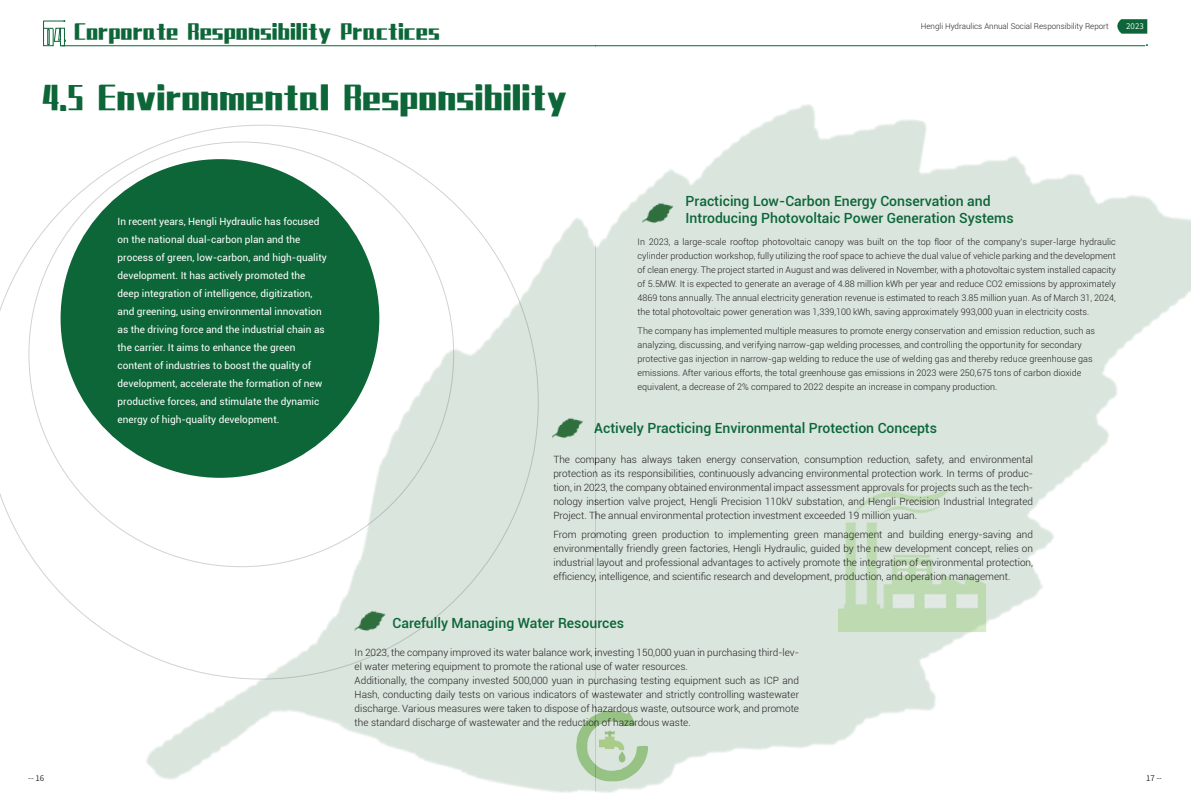
<style>
.page{position:relative;width:1191px;height:808px;background:#fff}
.page>*{position:absolute;margin:0;border:0;box-sizing:border-box;transform-origin:0 0}
.t1{font:28px "Zhenyan GB";color:#0c6638}
.t2{font:18px "Zhenyan GB";color:#0c6638}
.t3{font:500 14px/16.8px "Roboto";color:#0c6638}
.t4{font:300 10px/14px "Roboto";color:#231f20;text-align:justify}
.t5{font:10px/18px "Roboto";color:#fff}
.t6{font:300 9px/14px "Roboto";color:#231f20;text-align:justify}
.t7{font:300 8px "Roboto";color:#231f20}
.t8{font:8px "Source Han Sans SC";color:#231f20}
.s1{font-size:19.3px;color:#fff}
</style>
<div class="page">
<img style="left:16px;top:19px;width:1175px;height:774px">
<img style="left:548px;top:414px;width:37px;height:29px">
<img style="left:351px;top:607px;width:37px;height:29px">
<hr style="left:62px;top:45px;width:533px;height:1px;background:#0c6638">
<svg style="left:43px;top:20px;width:23px;height:26px"></svg>
<img style="left:571px;top:710px;width:82px;height:73px">
<img style="left:638px;top:199px;width:38px;height:29px">
<hr style="left:595px;top:45px;width:550px;height:1px;background:#0c6638">
<img style="left:831px;top:488px;width:161px;height:144px">
<svg style="left:36px;top:775px;width:8px;height:6px"></svg>
<svg style="left:1112px;top:19px;width:35px;height:15px"></svg>
<svg style="left:1146px;top:775px;width:8px;height:6px"></svg>
<p class="t2" style="left:43px;top:21px;width:399px"><span class="s1">04</span> Corporate Responsibility Practices</p>
<p class="t1" style="left:42px;top:81px;width:526px">4.5 Environmental Responsibility</p>
<p class="t7" style="left:921px;top:21px;width:189px">Hengli Hydraulics Annual Social Responsibility Report</p>
<p class="t8" style="left:28px;top:773px;width:7px">--</p>
<p class="t5" style="left:118px;top:212px;width:211px">In recent years, Hengli Hydraulic has focused on the national dual-carbon plan and the process of green, low-carbon, and high-quality development. It has actively promoted the deep integration of intelligence, digitization, and greening, using environmental innovation as the driving force and the industrial chain as the carrier. It aims to enhance the green content of industries to boost the quality of development, accelerate the formation of new productive forces, and stimulate the dynamic energy of high-quality development.</p>
<p class="t3" style="left:685px;top:192px;width:330px">Practicing Low-Carbon Energy Conservation and<br>Introducing Photovoltaic Power Generation Systems</p>
<p class="t6" style="left:637px;top:235px;width:479px">In 2023, a large-scale rooftop photovoltaic canopy was built on the top floor of the company's super-large hydraulic cylinder production workshop, fully utilizing the roof space to achieve the dual value of vehicle parking and the development of clean energy. The project started in August and was delivered in November, with a photovoltaic system installed capacity of 5.5MW. It is expected to generate an average of 4.88 million kWh per year and reduce CO2 emissions by approximately 4869 tons annually. The annual electricity generation revenue is estimated to reach 3.85 million yuan. As of March 31, 2024, the total photovoltaic power generation was 1,339,100 kWh, saving approximately 993,000 yuan in electricity costs.</p>
<p class="t6" style="left:637px;top:324px;width:459px;text-align:left">The company has implemented multiple measures to promote energy conservation and emission reduction, such as analyzing, discussing, and verifying narrow-gap welding processes, and controlling the opportunity for secondary protective gas injection in narrow-gap welding to reduce the use of welding gas and thereby reduce greenhouse gas emissions. After various efforts, the total greenhouse gas emissions in 2023 were 250,675 tons of carbon dioxide equivalent, a decrease of 2% compared to 2022 despite an increase in company production.</p>
<p class="t3" style="left:594px;top:419px;width:344px">Actively Practicing Environmental Protection Concepts</p>
<p class="t4" style="left:553px;top:452px;width:481px">The company has always taken energy conservation, consumption reduction, safety, and environmental protection as its responsibilities, continuously advancing environmental protection work. In terms of produc&shy;tion, in 2023, the company obtained environmental impact assessment approvals for projects such as the tech&shy;nology insertion valve project, Hengli Precision 110kV substation, and Hengli Precision Industrial Integrated Project. The annual environmental protection investment exceeded 19 million yuan.</p>
<p class="t4" style="left:553px;top:527px;width:481px">From promoting green production to implementing green management and building energy-saving and environmentally friendly green factories, Hengli Hydraulic, guided by the new development concept, relies on industrial layout and professional advantages to actively promote the integration of environmental protection, efficiency, intelligence, and scientific research and development, production, and operation management.</p>
<p class="t3" style="left:392px;top:614px;width:233px">Carefully Managing Water Resources</p>
<p class="t4" style="left:355px;top:645px;width:446px;text-align:left">In 2023, the company improved its water balance work, investing 150,000 yuan in purchasing third-lev&shy;el water metering equipment to promote the rational use of water resources.<br>Additionally, the company invested 500,000 yuan in purchasing testing equipment such as ICP and Hash, conducting daily tests on various indicators of wastewater and strictly controlling wastewater discharge. Various measures were taken to dispose of hazardous waste, outsource work, and promote the standard discharge of wastewater and the reduction of hazardous waste.</p>
<p class="t8" style="left:1156px;top:773px;width:7px">--</p>
</div>
